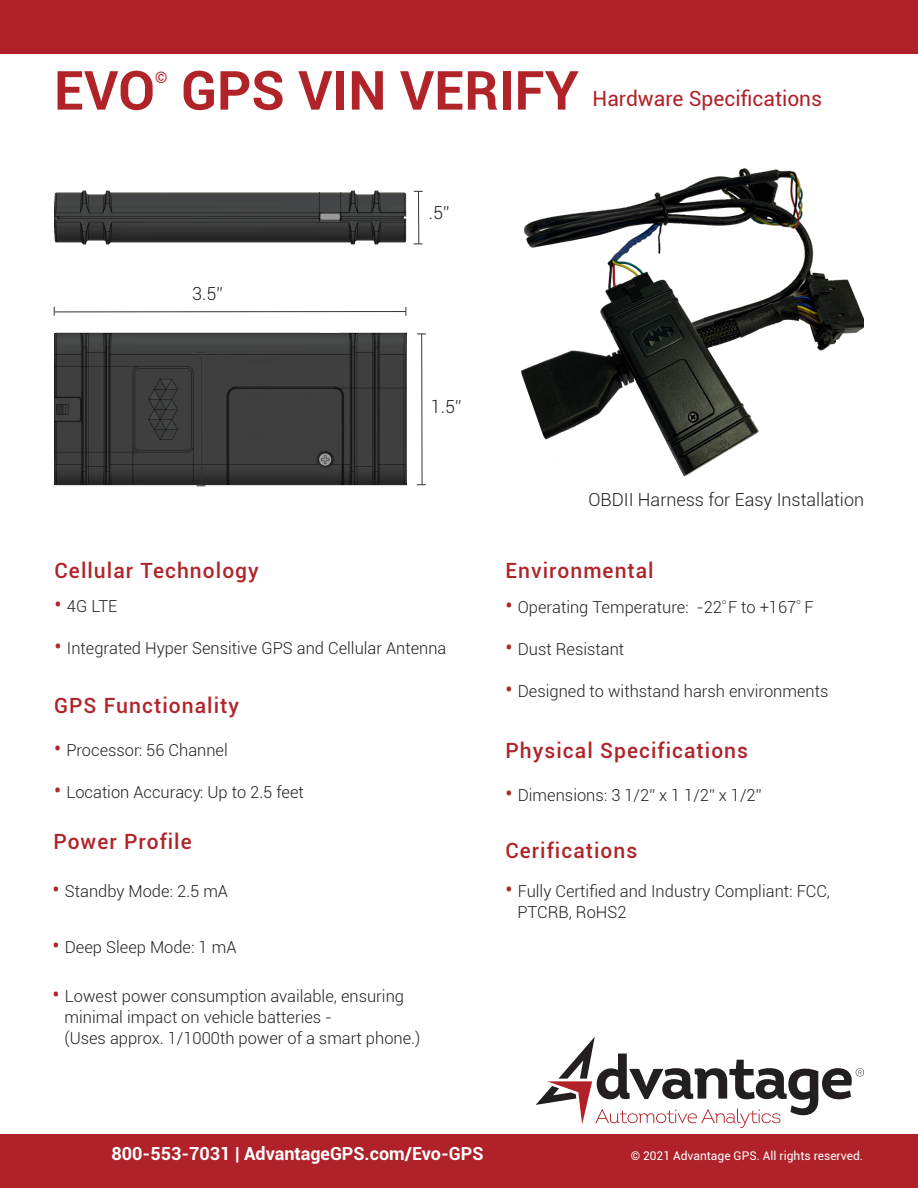
<style>
.page{position:relative;width:918px;height:1188px;background:#fff}
.page>*{position:absolute;margin:0;border:0;box-sizing:border-box;transform-origin:0 0}
.t1{font:700 54px "Roboto";color:#b02429}
.t2{font:500 21px "Roboto";letter-spacing:.05em;color:#b02429}
.t3{font:21px "Roboto";color:#b02129}
.t4{font:300 18px "Roboto";color:#231f20}
.Content_Titillium_23{font:700 18px "Roboto";color:#fff}
.Body_Copy{font:300 16.5px/21px "Roboto";color:#231f20}
.t5{font:700 15.75px "Roboto";color:#b02429}
.t6{font:12px "Roboto";color:#fff}
.t7{font:300 7.5px "Roboto";color:#241f21}
.s1{font-weight:400;font-size:21px;color:#b02429}
</style>
<div class="page">
<div style="left:0;top:1134px;width:918px;height:54px;background:#b02129"></div>
<div style="left:0;top:0;width:918px;height:54px;background:#b02129"></div>
<svg style="left:536px;top:1037px;width:328px;height:91px"></svg>
<img style="left:54px;top:190px;width:372px;height:297px">
<hr style="left:55px;top:311px;width:351px;height:1px;background:#323332">
<img style="left:521px;top:168px;width:343px;height:309px">
<hr style="left:201px;top:352px;width:1px;height:134px;background:#323332">
<hr style="left:418px;top:191px;width:1px;height:53px;background:#323332">
<hr style="left:421px;top:334px;width:1px;height:151px;background:#323332">
<p class="t1" style="left:54px;top:52px;width:103px">EVO</p>
<p class="t5" style="left:155px;top:66px;width:14px">©</p>
<p class="t1" style="left:181px;top:52px;width:399px">GPS VIN VERIFY</p>
<p class="t3" style="left:593px;top:84px;width:231px">Hardware Specifications</p>
<p class="t4" style="left:192px;top:281px;width:32px">3.5”</p>
<p class="t4" style="left:429px;top:200px;width:22px">.5”</p>
<p class="t4" style="left:431px;top:394px;width:32px">1.5”</p>
<p class="t4" style="left:589px;top:487px;width:277px">OBDII Harness for Easy Installation</p>
<p class="t2" style="left:55px;top:556px;width:206px">Cellular Technology</p>
<p class="Body_Copy" style="left:55px;top:595px;width:64px"><span class="s1">•</span> 4G LTE</p>
<p class="Body_Copy" style="left:55px;top:637px;width:393px"><span class="s1">•</span> Integrated Hyper Sensitive GPS and Cellular Antenna</p>
<p class="t2" style="left:54px;top:691px;width:187px">GPS Functionality</p>
<p class="Body_Copy" style="left:54px;top:739px;width:175px"><span class="s1">•</span> Processor: 56 Channel</p>
<p class="Body_Copy" style="left:54px;top:781px;width:251px"><span class="s1">•</span> Location Accuracy: Up to 2.5 feet</p>
<p class="t2" style="left:53px;top:827px;width:140px">Power Profile</p>
<p class="Body_Copy" style="left:52px;top:880px;width:177px"><span class="s1">•</span> Standby Mode: 2.5 mA</p>
<p class="Body_Copy" style="left:52px;top:936px;width:186px"><span class="s1">•</span> Deep Sleep Mode: 1 mA</p>
<p class="Body_Copy" style="left:65px;top:985px;width:357px;text-indent:-12px"><span class="s1">•</span> Lowest power consumption available, ensuring minimal impact on vehicle batteries -<br>(Uses approx. 1/1000th power of a smart phone.)</p>
<p class="t2" style="left:505px;top:556px;width:150px">Environmental</p>
<p class="t7" style="left:722px;top:596px;width:6px">o</p>
<p class="t7" style="left:796px;top:596px;width:6px">o</p>
<p class="Body_Copy" style="left:805px;top:596px;width:11px">F</p>
<p class="Body_Copy" style="left:505px;top:596px;width:292px"><span class="s1">•</span> Operating Temperature: -22 F to +167</p>
<p class="Body_Copy" style="left:505px;top:638px;width:120px"><span class="s1">•</span> Dust Resistant</p>
<p class="Body_Copy" style="left:505px;top:680px;width:324px"><span class="s1">•</span> Designed to withstand harsh environments</p>
<p class="t2" style="left:505px;top:736px;width:244px">Physical Specifications</p>
<p class="Body_Copy" style="left:505px;top:784px;width:258px"><span class="s1">•</span> Dimensions: 3 1/2” x 1 1/2” x 1/2”</p>
<p class="t2" style="left:505px;top:836px;width:133px">Cerifications</p>
<p class="Body_Copy" style="left:517px;top:880px;width:314px;text-indent:-12px"><span class="s1">•</span> Fully Certified and Industry Compliant: FCC,<br>PTCRB, RoHS2</p>
<p class="Content_Titillium_23" style="left:112px;top:1141px;width:373px">800-553-7031 | AdvantageGPS.com/Evo-GPS</p>
<p class="t6" style="left:631px;top:1147px;width:234px">© 2021 Advantage GPS. All rights reserved.</p>
</div>
